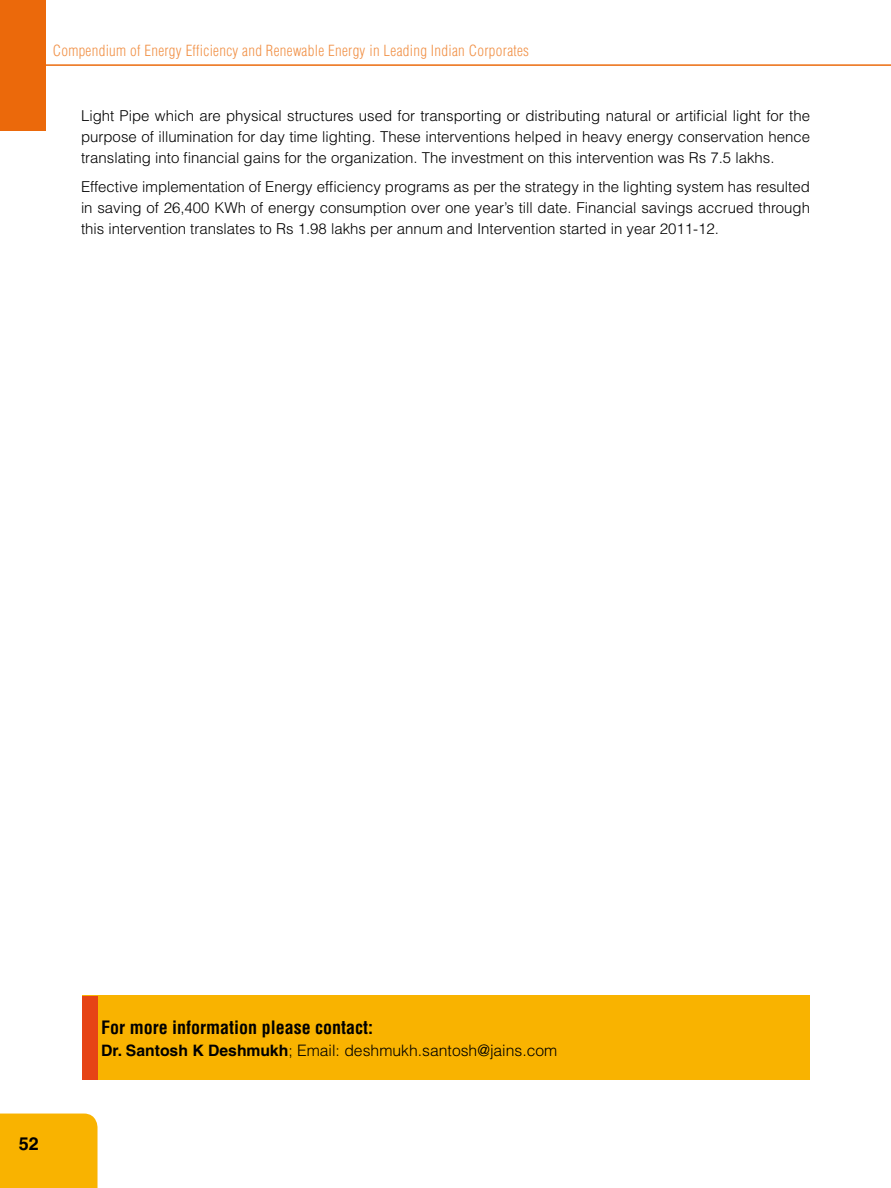
<style>
.page{position:relative;width:891px;height:1188px;background:#fff}
.page>*{position:absolute;margin:0;border:0;box-sizing:border-box;transform-origin:0 0}
.t1{font:700 condensed 18px "Helvetica";color:#000}
.t2{font:700 18px "Helvetica";color:#000}
.t3{font:300 15.75px "Helvetica";color:#000}
.t4{font:300 15px/21px "Helvetica";color:#000;text-align:justify}
.t5{font:300 condensed 15px "Helvetica";letter-spacing:.02em;color:#f19249}
.s1{font-weight:700}
</style>
<div class="page">
<div style="left:0;top:1114px;width:98px;height:74px;background:#f9b300"></div>
<div style="left:0;top:0;width:45px;height:131px;background:#eb690b"></div>
<hr style="left:45px;top:65px;width:846px;height:1px;background:#eb690b">
<div style="left:82px;top:996px;width:728px;height:84px;background:#f9b300"></div>
<div style="left:82px;top:996px;width:16px;height:84px;background:#e64415"></div>
<p class="t5" style="left:53px;top:41px;width:478px">Compendium of Energy Efficiency and Renewable Energy in Leading Indian Corporates</p>
<p class="t4" style="left:81px;top:104px;width:731px">Light Pipe which are physical structures used for transporting or distributing natural or artificial light for the purpose of illumination for day time lighting. These interventions helped in heavy energy conservation hence translating into financial gains for the organization. The investment on this intervention was Rs 7.5 lakhs.</p>
<p class="t4" style="left:81px;top:176px;width:731px">Effective implementation of Energy efficiency programs as per the strategy in the lighting system has resulted in saving of 26,400 KWh of energy consumption over one year’s till date. Financial savings accrued through this intervention translates to Rs 1.98 lakhs per annum and Intervention started in year 2011-12.</p>
<p class="t2" style="left:19px;top:1133px;width:22px">52</p>
<p class="t1" style="left:101px;top:1016px;width:273px">For more information please contact:</p>
<p class="t3" style="left:101px;top:1041px;width:458px"><span class="s1">Dr. Santosh K Deshmukh</span>; Email: deshmukh.santosh@jains.com</p>
</div>
